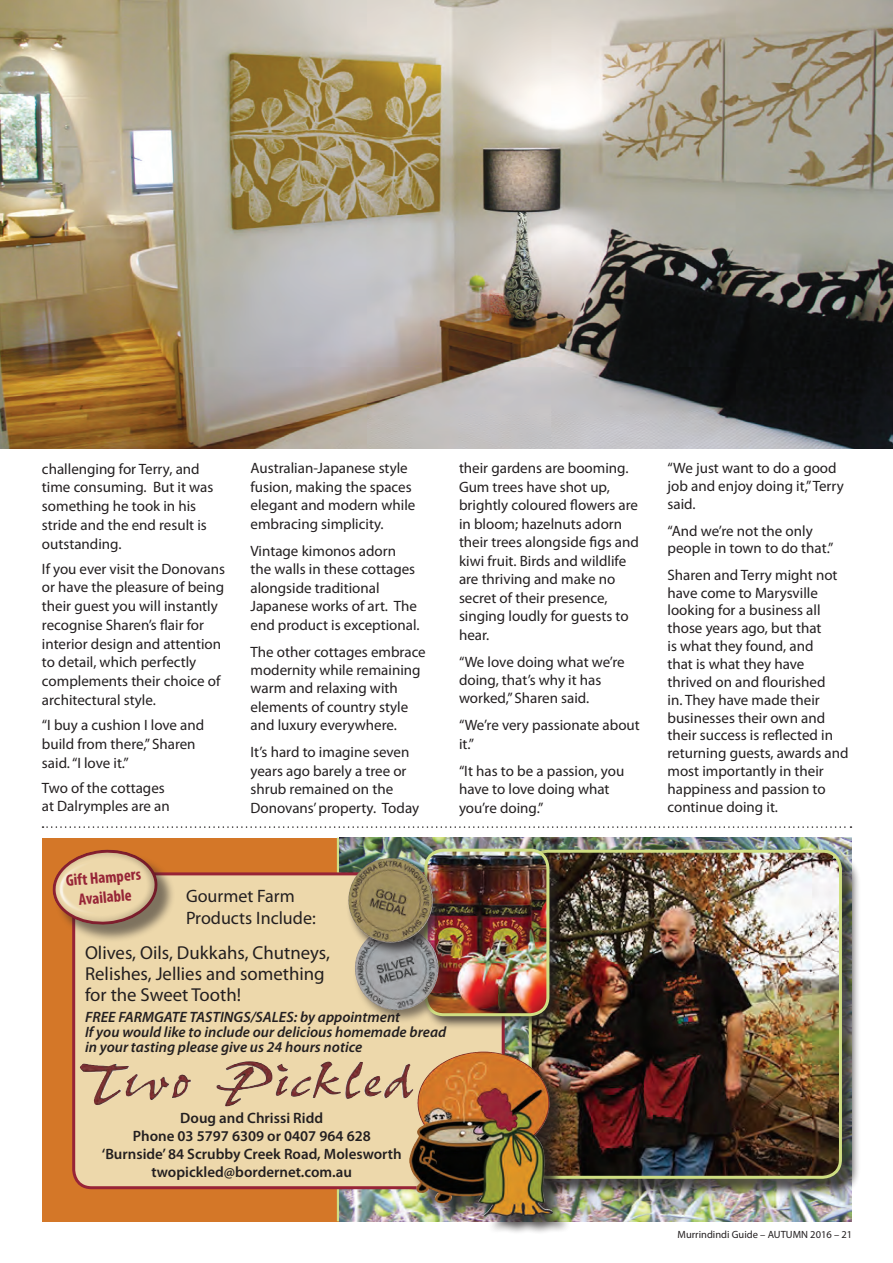
<style>
.page{position:relative;width:893px;height:1263px;background:#fff}
.page>*{position:absolute;margin:0;border:0;box-sizing:border-box;transform-origin:0 0}
.t1{font:18.75px/21px "Myriad Pro";color:#231f20}
.t2{font:18px/21.6px "Myriad Pro";color:#231f20}
.t3{font:700 condensed 16.5px/19.8px "Myriad Pro";color:#972537;text-align:center}
.t4{font:15px/18.5px "Myriad Pro";color:#231f20}
.t5{font:italic 600 15px/15px "Myriad Pro";color:#231f20}
.t6{font:600 15px/18px "Myriad Pro";color:#231f20;text-align:center}
.t7{font:10.5px "Myriad Pro";color:#231f20}
</style>
<div class="page">
<img style="left:0;top:0;width:893px;height:449px">
<div style="left:43px;top:838px;width:356px;height:383px;background:#d47728"></div>
<hr style="left:337px;top:838px;width:3px;height:383px;background:#d0df83">
<img style="left:339px;top:838px;width:512px;height:383px">
<div style="left:531px;top:852px;width:329px;height:345px;background:#231f20;opacity:.75"></div>
<img style="left:533px;top:851px;width:307px;height:326px">
<div style="left:529px;top:850px;width:313px;height:329px;border:3px solid #d0df83;border-radius:18px"></div>
<div style="left:74px;top:874px;width:429px;height:314px;background:#edd8ab;border-radius:18px"></div>
<div style="left:72px;top:872px;width:433px;height:317px;border:3px solid #982437;border-radius:18px"></div>
<img style="left:216px;top:1061px;width:56px;height:45px">
<div style="left:55px;top:852px;width:121px;height:91px;background:#231f20;opacity:.55"></div>
<svg style="left:52px;top:849px;width:110px;height:82px"></svg>
<div style="left:412px;top:1054px;width:159px;height:180px;background:#231f20;opacity:.75"></div>
<img style="left:416px;top:1052px;width:66px;height:84px">
<div style="left:422px;top:846px;width:142px;height:184px;background:#231f20;opacity:.75"></div>
<img style="left:426px;top:850px;width:122px;height:165px">
<div style="left:424px;top:849px;width:125px;height:167px;border:3px solid #d0df83;border-radius:18px"></div>
<div style="left:353px;top:925px;width:99px;height:99px;background:#231f20;opacity:.55"></div>
<div style="left:346px;top:856px;width:101px;height:100px;background:#231f20;opacity:.75"></div>
<img style="left:366px;top:858px;width:24px;height:8px">
<svg style="left:43px;top:826px;width:808px;height:2px"></svg>
<p class="t4" style="left:42px;top:459px;width:173px">challenging for Terry, and time consuming. But it was something he took in his stride and the end result is outstanding.</p>
<p class="t4" style="left:42px;top:559px;width:184px">If you ever visit the Donovans or have the pleasure of being their guest you will instantly recognise Sharen’s flair for interior design and attention to detail, which perfectly complements their choice of architectural style.</p>
<p class="t4" style="left:42px;top:715px;width:164px">“I buy a cushion I love and build from there,” Sharen said. “I love it.”</p>
<p class="t4" style="left:42px;top:778px;width:129px">Two of the cottages at Dalrymples are an</p>
<p class="t4" style="left:250px;top:459px;width:166px">Australian-Japanese style fusion, making the spaces elegant and modern while embracing simplicity.</p>
<p class="t4" style="left:250px;top:541px;width:171px">Vintage kimonos adorn the walls in these cottages alongside traditional<br>Japanese works of art. The end product is exceptional.</p>
<p class="t4" style="left:250px;top:642px;width:177px">The other cottages embrace modernity while remaining warm and relaxing with elements of country style and luxury everywhere.</p>
<p class="t4" style="left:250px;top:743px;width:170px">It’s hard to imagine seven years ago barely a tree or shrub remained on the<br>Donovans’ property. Today</p>
<p class="t4" style="left:459px;top:459px;width:181px">their gardens are booming.<br>Gum trees have shot up, brightly coloured flowers are in bloom; hazelnuts adorn their trees alongside figs and kiwi fruit. Birds and wildlife are thriving and make no secret of their presence, singing loudly for guests to hear.</p>
<p class="t4" style="left:459px;top:652px;width:167px">“We love doing what we’re doing, that’s why it has worked,” Sharen said.</p>
<p class="t4" style="left:459px;top:716px;width:182px">“We’re very passionate about it.”</p>
<p class="t4" style="left:459px;top:761px;width:167px">“It has to be a passion, you have to love doing what you’re doing.”</p>
<p class="t3" style="left:65px;top:870px;width:77px;rotate:-5deg">Gift Hampers<br>Available</p>
<p class="t2" style="left:186px;top:885px;width:131px">Gourmet Farm<br>Products Include:</p>
<p class="t1" style="left:85px;top:941px;width:246px">Olives, Oils, Dukkahs, Chutneys,<br>Relishes, Jellies and something for the Sweet Tooth!</p>
<p class="t5" style="left:85px;top:1009px;width:363px">FREE FARMGATE TASTINGS/SALES: by appointment<br>If you would like to include our delicious homemade bread in your tasting please give us 24 hours notice</p>
<p class="t6" style="left:102px;top:1109px;width:301px">Doug and Chrissi Ridd<br>Phone 03 5797 6309 or 0407 964 628 ‘Burnside’84 Scrubby Creek Road, Molesworth twopickled@bordernet.com.au</p>
<p class="t4" style="left:667px;top:459px;width:178px;line-height:17.9px">“We just want to do a good job and enjoy doing it,” Terry said.</p>
<p class="t4" style="left:667px;top:521px;width:167px;line-height:17.9px">“And we’re not the only people in town to do that.”</p>
<p class="t4" style="left:667px;top:565px;width:182px;line-height:17.9px">Sharen and Terry might not have come to Marysville looking for a business all those years ago, but that<br>is what they found, and<br>that is what they have thrived on and flourished<br>in. They have made their businesses their own and their success is reflected in returning guests, awards and most importantly in their happiness and passion to continue doing it.</p>
<p class="t7" style="left:677px;top:1228px;width:176px">Murrindindi Guide – AUTUMN 2016 – 21</p>
</div>
